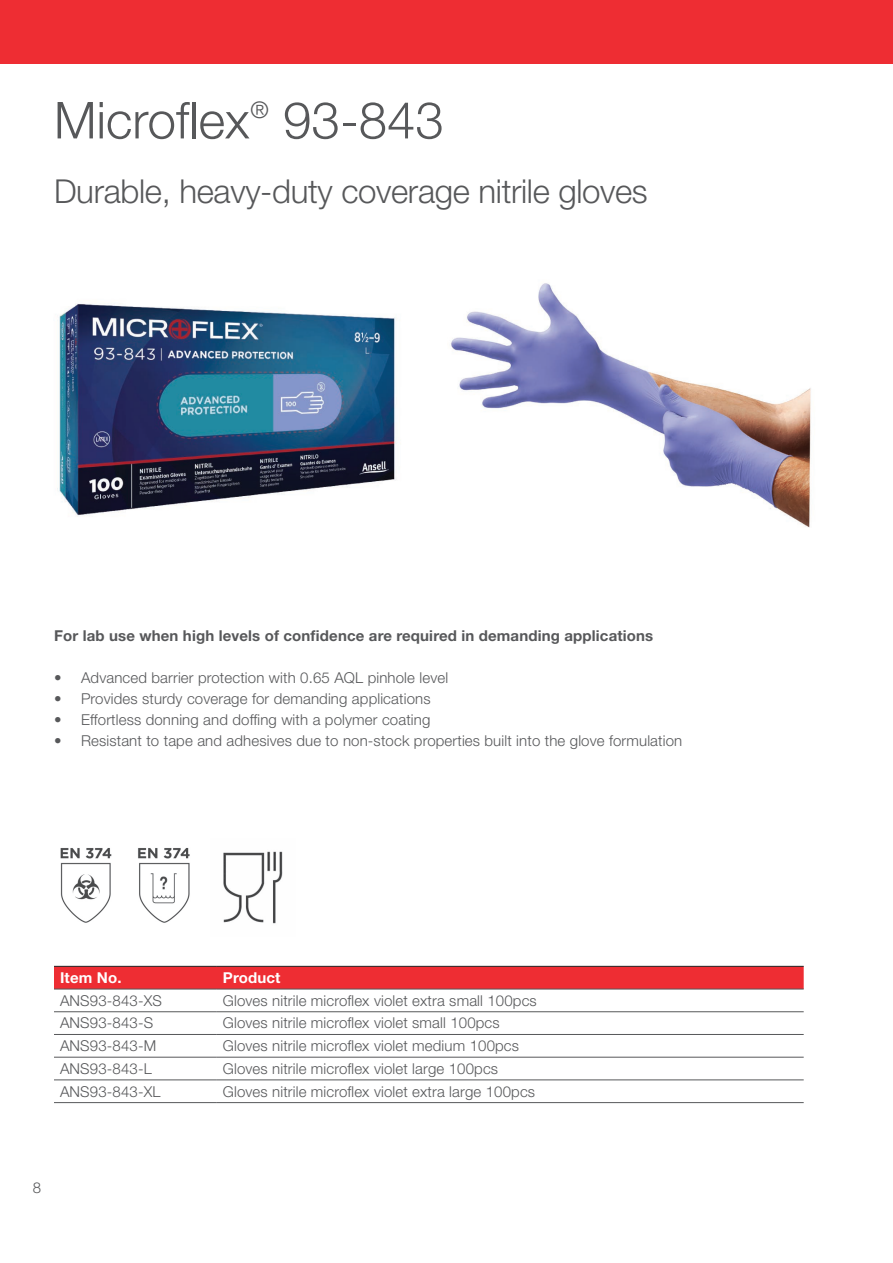
<style>
.page{position:relative;width:893px;height:1263px;background:#fff}
.page>*{position:absolute;margin:0;border:0;box-sizing:border-box;transform-origin:0 0}
.t1{font:300 51px "Helvetica Neue LT Std";color:#57585a}
.t2{font:300 33px "Helvetica Neue LT Std";letter-spacing:-.01em;color:#57585a}
.t3{font:300 15px "Helvetica Neue LT Std";letter-spacing:.01em;color:#57585a}
.t4{font:700 15px "Helvetica Neue LT Std";letter-spacing:.01em;color:#57585a}
.t5{font:700 15px "Helvetica Neue LT Std";letter-spacing:.01em;color:#fff}
</style>
<div class="page">
<img style="left:451px;top:283px;width:360px;height:245px">
<div style="left:54px;top:967px;width:750px;height:22px;background:#ee2d33"></div>
<hr style="left:54px;top:966px;width:163px;height:1px;background:#231f20">
<hr style="left:217px;top:966px;width:587px;height:1px;background:#231f20">
<hr style="left:54px;top:989px;width:163px;height:1px;background:#57585a">
<hr style="left:217px;top:989px;width:587px;height:1px;background:#57585a">
<hr style="left:54px;top:1011px;width:163px;height:1px;background:#57585a">
<hr style="left:217px;top:1011px;width:587px;height:1px;background:#57585a">
<hr style="left:54px;top:1034px;width:163px;height:1px;background:#57585a">
<hr style="left:217px;top:1034px;width:587px;height:1px;background:#57585a">
<hr style="left:54px;top:1057px;width:163px;height:1px;background:#57585a">
<hr style="left:217px;top:1057px;width:587px;height:1px;background:#57585a">
<hr style="left:54px;top:1080px;width:163px;height:1px;background:#57585a">
<hr style="left:217px;top:1080px;width:587px;height:1px;background:#57585a">
<hr style="left:54px;top:1102px;width:163px;height:1px;background:#57585a">
<hr style="left:217px;top:1102px;width:587px;height:1px;background:#57585a">
<img style="left:57px;top:303px;width:340px;height:214px">
<div style="left:0;top:0;width:893px;height:64px;background:#ee2d33"></div>
<img style="left:223px;top:851px;width:60px;height:73px">
<img style="left:138px;top:848px;width:52px;height:75px">
<img style="left:60px;top:848px;width:52px;height:75px">
<h1 class="t1" style="left:54px;top:89px;width:391px">Microflex<sup>®</sup> 93-843</h1>
<h2 class="t2" style="left:54px;top:171px;width:595px">Durable, heavy-duty coverage nitrile gloves</h2>
<p class="t4" style="left:54px;top:626px;width:601px">For lab use when high levels of confidence are required in demanding applications</p>
<p class="t3" style="left:54px;top:668px;width:396px">• Advanced barrier protection with 0.65 AQL pinhole level</p>
<p class="t3" style="left:54px;top:689px;width:378px">• Provides sturdy coverage for demanding applications</p>
<p class="t3" style="left:54px;top:710px;width:378px">• Effortless donning and doffing with a polymer coating</p>
<p class="t3" style="left:54px;top:731px;width:630px">• Resistant to tape and adhesives due to non-stock properties built into the glove formulation</p>
<p class="t5" style="left:60px;top:968px;width:63px">Item No.</p>
<p class="t5" style="left:223px;top:968px;width:59px">Product</p>
<p class="t3" style="left:60px;top:991px;width:103px">ANS93-843-XS</p>
<p class="t3" style="left:223px;top:991px;width:315px">Gloves nitrile microflex violet extra small 100pcs</p>
<p class="t3" style="left:60px;top:1014px;width:95px">ANS93-843-S</p>
<p class="t3" style="left:223px;top:1014px;width:278px">Gloves nitrile microflex violet small 100pcs</p>
<p class="t3" style="left:60px;top:1037px;width:98px">ANS93-843-M</p>
<p class="t3" style="left:223px;top:1037px;width:298px">Gloves nitrile microflex violet medium 100pcs</p>
<p class="t3" style="left:60px;top:1059px;width:93px">ANS93-843-L</p>
<p class="t3" style="left:223px;top:1059px;width:277px">Gloves nitrile microflex violet large 100pcs</p>
<p class="t3" style="left:60px;top:1082px;width:102px">ANS93-843-XL</p>
<p class="t3" style="left:223px;top:1082px;width:314px">Gloves nitrile microflex violet extra large 100pcs</p>
<p class="t3" style="left:33px;top:1178px;width:10px">8</p>
</div>
